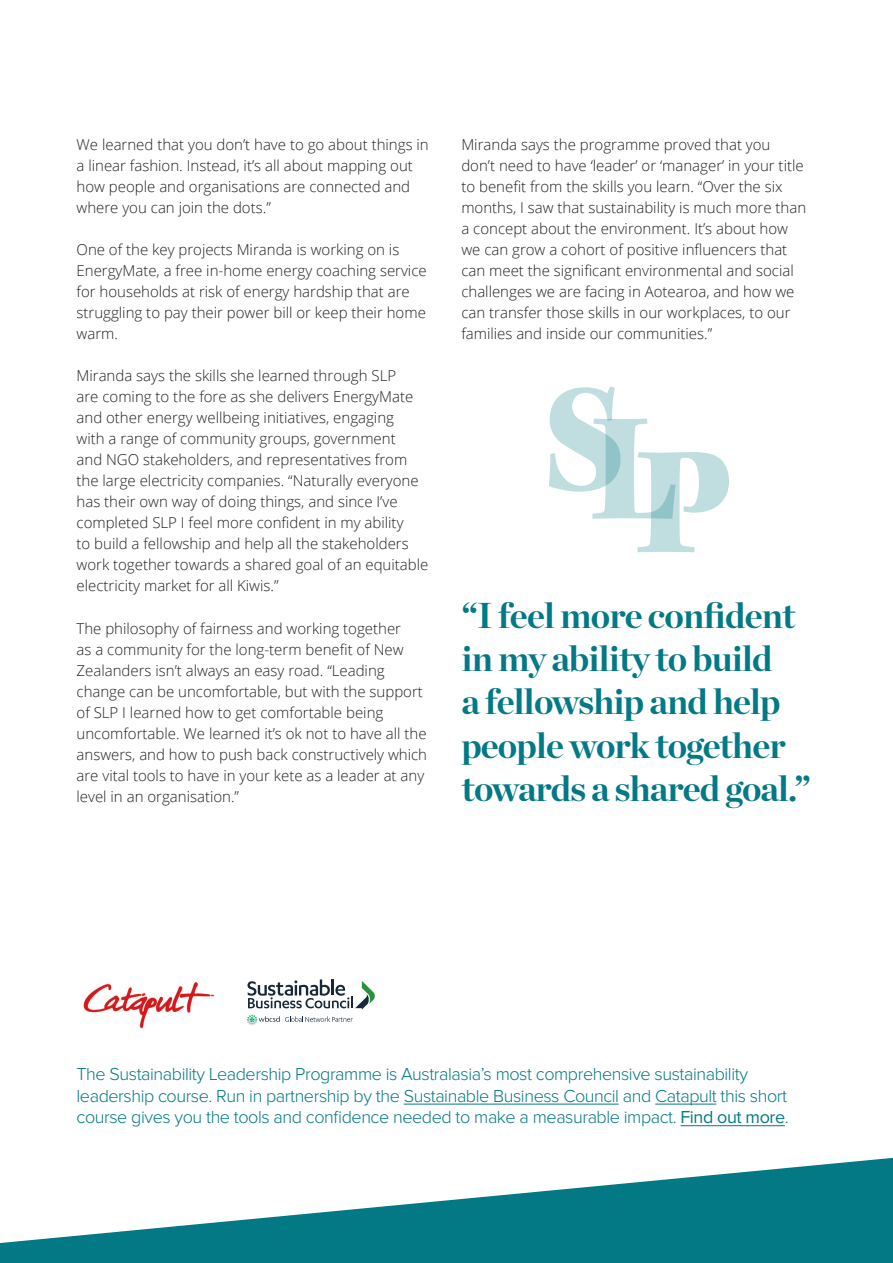
<style>
.page{position:relative;width:893px;height:1263px;background:#fff}
.page>*{position:absolute;margin:0;border:0;box-sizing:border-box;transform-origin:0 0}
.Pullout{font:700 36px/43.2px "Chronicle Display";letter-spacing:-.025em;color:#037985}
.SLP_end_para{font:300 18px/21.6px "Proxima Nova";letter-spacing:-.025em;color:#037985}
.body_open_sans{font:300 15px/21px "Open Sans";color:#231f20}
.s1{font-weight:400}
</style>
<div class="page">
<svg style="left:0;top:1158px;width:893px;height:105px;fill:#037985"></svg>
<svg style="left:549px;top:386px;width:180px;height:166px"></svg>
<img style="left:83px;top:982px;width:132px;height:47px">
<svg style="left:247px;top:979px;width:128px;height:46px"></svg>
<hr style="left:404px;top:1104px;width:215px;height:1px;background:#037985">
<hr style="left:655px;top:1104px;width:61px;height:1px;background:#037985">
<hr style="left:680px;top:1125px;width:105px;height:1px;background:#037985">
<p class="body_open_sans" style="left:77px;top:133px;width:354px">We learned that you don’t have to go about things in a linear fashion. Instead, it’s all about mapping out how people and organisations are connected and where you can join the dots.”</p>
<p class="body_open_sans" style="left:77px;top:239px;width:352px">One of the key projects Miranda is working on is EnergyMate, a free in-home energy coaching service for households at risk of energy hardship that are struggling to pay their power bill or keep their home warm.</p>
<p class="body_open_sans" style="left:77px;top:365px;width:353px">Miranda says the skills she learned through SLP<br>are coming to the fore as she delivers EnergyMate and other energy wellbeing initiatives, engaging<br>with a range of community groups, government<br>and NGO stakeholders, and representatives from the large electricity companies. “Naturally everyone has their own way of doing things, and since I’ve completed SLP I feel more confident in my ability<br>to build a fellowship and help all the stakeholders work together towards a shared goal of an equitable electricity market for all Kiwis.”</p>
<p class="body_open_sans" style="left:77px;top:617px;width:352px">The philosophy of fairness and working together<br>as a community for the long-term benefit of New Zealanders isn’t always an easy road. “Leading change can be uncomfortable, but with the support of SLP I learned how to get comfortable being uncomfortable. We learned it’s ok not to have all the answers, and how to push back constructively which are vital tools to have in your kete as a leader at any level in an organisation.”</p>
<p class="body_open_sans" style="left:461px;top:133px;width:346px">Miranda says the programme proved that you don’t need to have ‘leader’ or ‘manager’ in your title to benefit from the skills you learn. “Over the six months, I saw that sustainability is much more than a concept about the environment. It’s about how we can grow a cohort of positive influencers that can meet the significant environmental and social challenges we are facing in Aotearoa, and how we can transfer those skills in our workplaces, to our families and inside our communities.”</p>
<p class="Pullout" style="left:461px;top:591px;width:351px">“I feel more confident in my ability to build<br>a fellowship and help people work together towards a shared goal.”</p>
<p class="SLP_end_para" style="left:77px;top:1063px;width:714px">The Sustainability Leadership Programme is Australasia’s most comprehensive sustainability leadership course. Run in partnership by the Sustainable Business Council and Catapult this short course gives you the tools and confidence needed to make a measurable impact. <span class="s1">Find out more</span>.</p>
</div>
